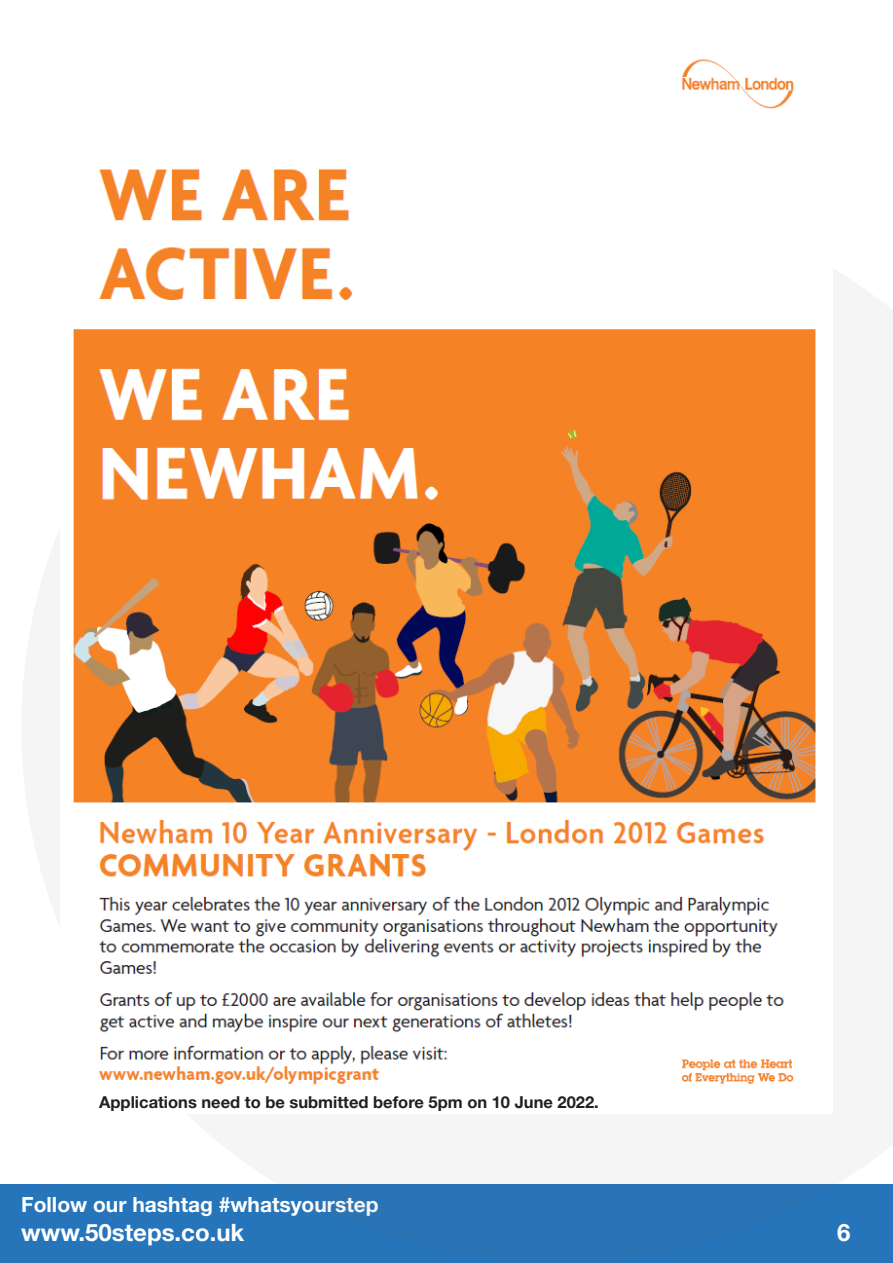
<style>
.page{position:relative;width:893px;height:1263px;background:#fff}
.page>*{position:absolute;margin:0;border:0;box-sizing:border-box;transform-origin:0 0}
.t1{font:700 24px "Helvetica Neue LT Std";color:#fff}
.t2{font:700 21px "Helvetica Neue LT Std";color:#fff}
.Body{font:700 16.5px "Helvetica Neue LT Std";color:#231f20}
</style>
<div class="page">
<div style="left:0;top:1184px;width:893px;height:79px;background:#2675ba"></div>
<img style="left:73px;top:59px;width:743px;height:1026px">
<p class="Body" style="left:99px;top:1092px;width:501px">Applications need to be submitted before 5pm on 10 June 2022.</p>
<p class="t2" style="left:21px;top:1191px;width:359px">Follow our hashtag #whatsyourstep</p>
<h1 class="t1" style="left:21px;top:1217px;width:225px">www.50steps.co.uk</h1>
<h1 class="t1" style="left:837px;top:1217px;width:15px">6</h1>
</div>
